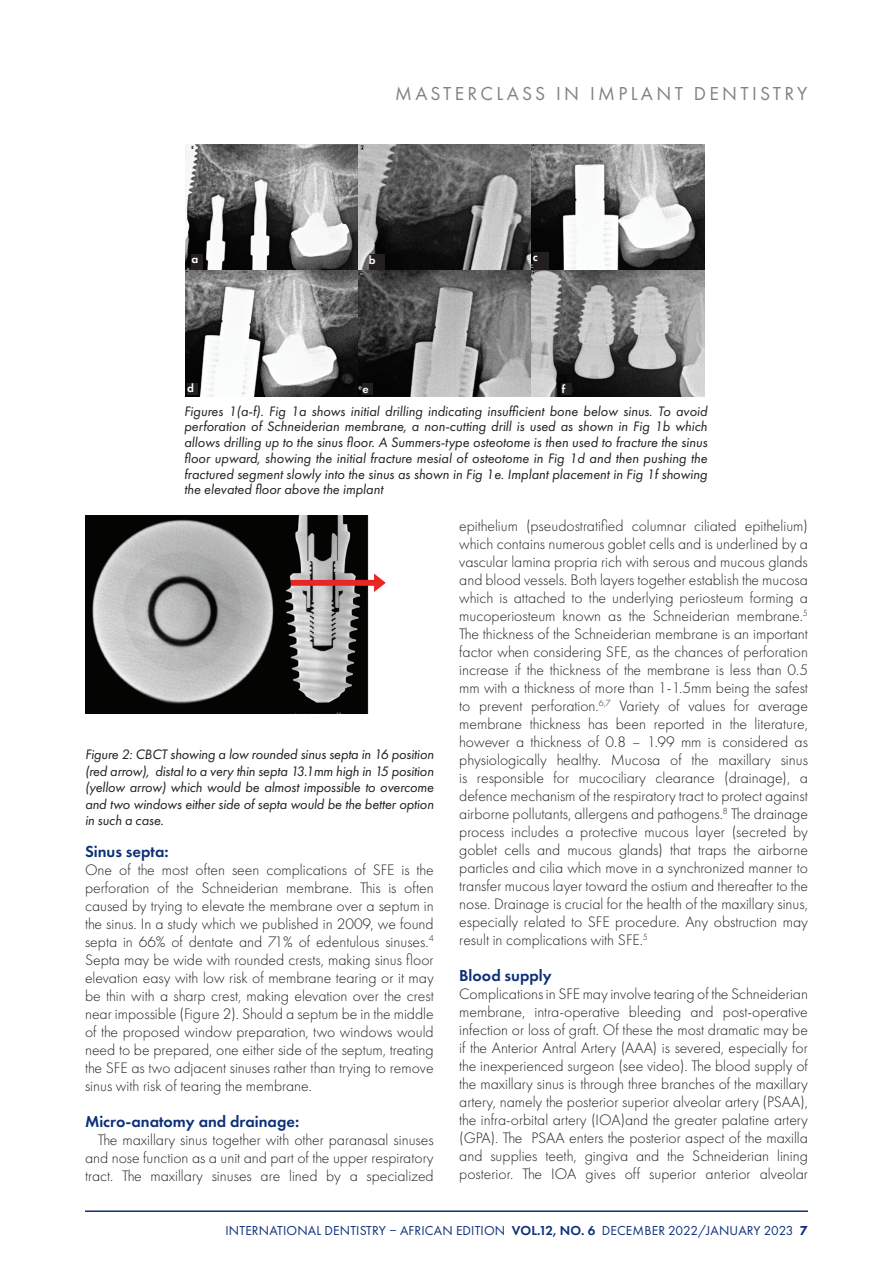
<style>
.page{position:relative;width:893px;height:1263px;background:#fff}
.page>*{position:absolute;margin:0;border:0;box-sizing:border-box;transform-origin:0 0}
.t1{font:19.5px "Futura PT";letter-spacing:.17em;color:#808285}
.t2{font:600 16.5px "Futura PT";color:#0d3079}
.t3{font:300 15.75px/18px "Futura PT";color:#231f20;text-align:justify}
.t4{font:italic 14.25px/15.8px "Futura PT";letter-spacing:-.01em;color:#231f20;text-align:justify}
.t5{font:13.5px "Futura PT";letter-spacing:.01em;color:#0d3079}
.t6{font:600 12px "Futura PT";color:#fff}
.s1{font-weight:600}
.s2{font-weight:800}
</style>
<div class="page">
<hr style="left:85px;top:1210px;width:723px;height:2px;background:#0d3079">
<img style="left:85px;top:516px;width:301px;height:198px">
<img style="left:185px;top:145px;width:520px;height:251px">
<div style="left:192px;top:254px;width:11px;height:18px;background:#231f20"></div>
<div style="left:369px;top:255px;width:16px;height:18px;background:#231f20"></div>
<div style="left:533px;top:252px;width:16px;height:18px;background:#231f20"></div>
<div style="left:187px;top:383px;width:10px;height:11px;background:#231f20"></div>
<div style="left:363px;top:383px;width:10px;height:12px;background:#231f20"></div>
<div style="left:562px;top:383px;width:10px;height:12px;background:#231f20"></div>
<p class="t1" style="left:395px;top:82px;width:414px">MASTERCLASS IN IMPLANT DENTISTRY</p>
<p class="t6" style="left:192px;top:252px;width:8px">a</p>
<p class="t6" style="left:369px;top:252px;width:8px">b</p>
<p class="t6" style="left:533px;top:250px;width:7px">c</p>
<p class="t6" style="left:187px;top:381px;width:8px">d</p>
<p class="t6" style="left:363px;top:381px;width:8px">e</p>
<p class="t6" style="left:562px;top:381px;width:5px">f</p>
<p class="t4" style="left:184px;top:403px;width:525px">Figures 1(a-f). Fig 1a shows initial drilling indicating insufficient bone below sinus. To avoid perforation of Schneiderian membrane, a non-cutting drill is used as shown in Fig 1b which allows drilling up to the sinus floor. A Summers-type osteotome is then used to fracture the sinus floor upward, showing the initial fracture mesial of osteotome in Fig 1d and then pushing the fractured segment slowly into the sinus as shown in Fig 1e. Implant placement in Fig 1f showing the elevated floor above the implant</p>
<p class="t4" style="left:85px;top:746px;width:350px;line-height:16.5px">Figure 2: CBCT showing a low rounded sinus septa in 16 position (red arrow), distal to a very thin septa 13.1mm high in 15 position (yellow arrow) which would be almost impossible to overcome and two windows either side of septa would be the better option in such a case.</p>
<p class="t2" style="left:85px;top:841px;width:85px">Sinus septa:</p>
<p class="t3" style="left:85px;top:860px;width:350px">One of the most often seen complications of SFE is the perforation of the Schneiderian membrane. This is often caused by trying to elevate the membrane over a septum in the sinus. In a study which we published in 2009, we found septa in 66% of dentate and 71% of edentulous sinuses.<sup>4<br></sup>Septa may be wide with rounded crests, making sinus floor elevation easy with low risk of membrane tearing or it may be thin with a sharp crest, making elevation over the crest near impossible (Figure 2). Should a septum be in the middle of the proposed window preparation, two windows would need to be prepared, one either side of the septum, treating the SFE as two adjacent sinuses rather than trying to remove sinus with risk of tearing the membrane.</p>
<p class="t2" style="left:85px;top:1111px;width:216px">Micro-anatomy and drainage:</p>
<p class="t3" style="left:85px;top:1130px;width:350px;text-indent:13px">The maxillary sinus together with other paranasal sinuses and nose function as a unit and part of the upper respiratory tract. The maxillary sinuses are lined by a specialized</p>
<p class="t3" style="left:459px;top:517px;width:350px">epithelium (pseudostratified columnar ciliated epithelium) which contains numerous goblet cells and is underlined by a vascular lamina propria rich with serous and mucous glands and blood vessels. Both layers together establish the mucosa which is attached to the underlying periosteum forming a mucoperiosteum known as the Schneiderian membrane.<sup>5<br></sup>The thickness of the Schneiderian membrane is an important factor when considering SFE, as the chances of perforation increase if the thickness of the membrane is less than 0.5 mm with a thickness of more than 1-1.5mm being the safest to prevent perforation.<sup>6,7</sup> Variety of values for average membrane thickness has been reported in the literature, however a thickness of 0.8 – 1.99 mm is considered as physiologically healthy. Mucosa of the maxillary sinus is responsible for mucociliary clearance (drainage), a defence mechanism of the respiratory tract to protect against airborne pollutants, allergens and pathogens.<sup>8</sup> The drainage process includes a protective mucous layer (secreted by goblet cells and mucous glands) that traps the airborne particles and cilia which move in a synchronized manner to transfer mucous layer toward the ostium and thereafter to the nose. Drainage is crucial for the health of the maxillary sinus, especially related to SFE procedure. Any obstruction may result in complications with SFE.<sup>5</sup></p>
<p class="t2" style="left:459px;top:965px;width:94px">Blood supply</p>
<p class="t3" style="left:459px;top:985px;width:350px">Complications in SFE may involve tearing of the Schneiderian membrane, intra-operative bleeding and post-operative infection or loss of graft. Of these the most dramatic may be if the Anterior Antral Artery (AAA) is severed, especially for the inexperienced surgeon (see video). The blood supply of the maxillary sinus is through three branches of the maxillary artery, namely the posterior superior alveolar artery (PSAA), the infra-orbital artery (IOA)and the greater palatine artery (GPA). The PSAA enters the posterior aspect of the maxilla and supplies teeth, gingiva and the Schneiderian lining posterior. The IOA gives off superior anterior alveolar</p>
<p class="t5" style="left:225px;top:1223px;width:584px">INTERNATIONAL DENTISTRY – AFRICAN EDITION <span class="s1">VOL.12, NO. 6</span> DECEMBER 2022/JANUARY 2023 <span class="s2">7</span></p>
</div>
